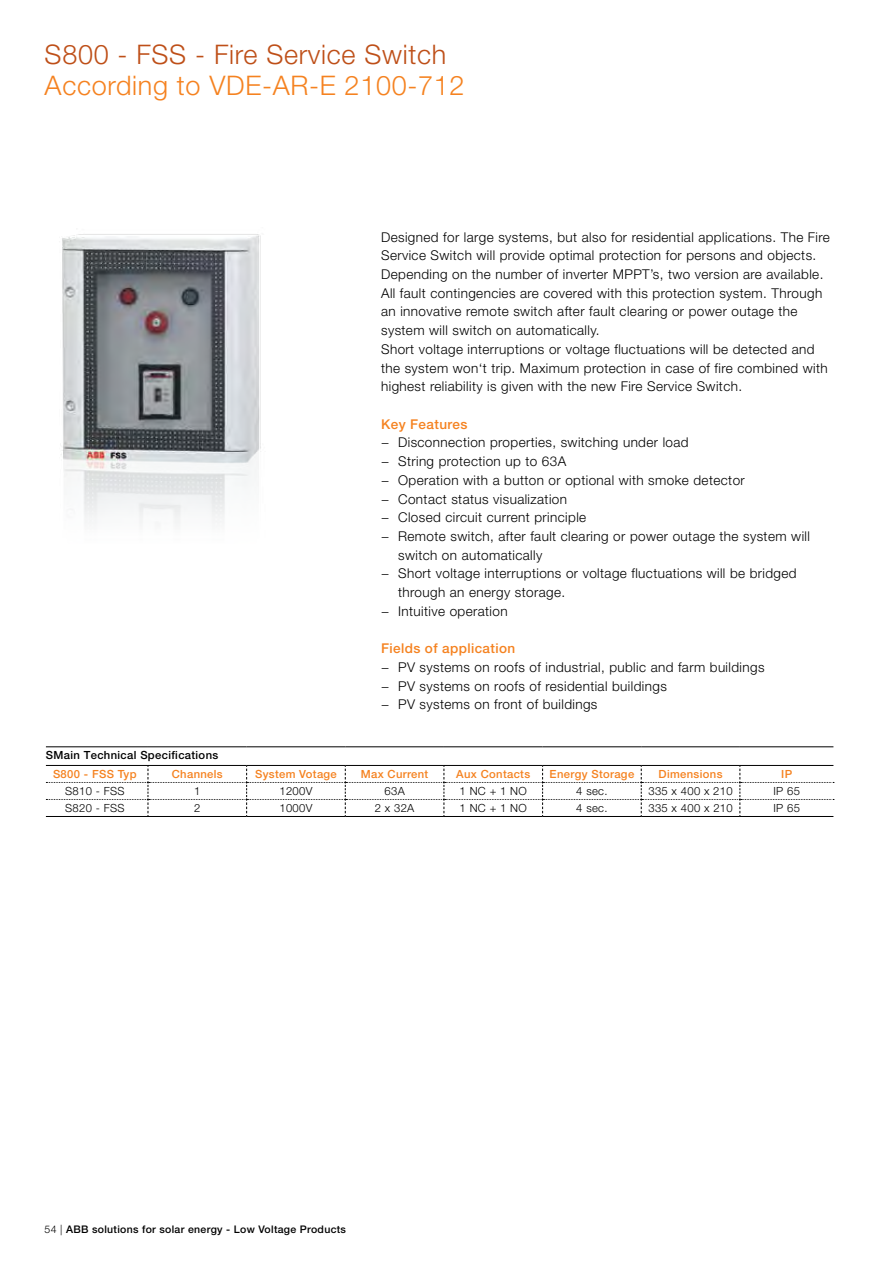
<style>
.page{position:relative;width:893px;height:1263px;background:#fff}
.page>*{position:absolute;margin:0;border:0;box-sizing:border-box;transform-origin:0 0}
.t1{font:300 27px "Helvetica Neue LT Std";letter-spacing:.025em;color:#f58220}
.t2{font:300 27px "Helvetica Neue LT Std";letter-spacing:.025em;color:#be4f18}
.t3{font:300 13.5px/18.8px "Helvetica Neue LT Std";letter-spacing:.03em;color:#000}
.t4{font:500 13.5px "Helvetica Neue LT Std";letter-spacing:.03em;color:#f58220}
.t5{font:300 11.25px "Helvetica Neue LT Std";letter-spacing:.03em;color:#000}
.t6{font:500 11.25px "Helvetica Neue LT Std";letter-spacing:.03em;color:#f58220}
.t7{font:500 11.25px "Helvetica Neue LT Std";letter-spacing:.03em;color:#000}
.t8{font:500 10.5px "Helvetica Neue LT Std";letter-spacing:.03em;color:#000}
.s1{font-weight:300}
</style>
<div class="page">
<svg style="left:46px;top:747px;width:787px;height:18px"></svg>
<hr style="left:46px;top:816px;width:102px;height:1px;background:#000">
<hr style="left:148px;top:816px;width:99px;height:1px;background:#000">
<hr style="left:247px;top:816px;width:98px;height:1px;background:#000">
<hr style="left:345px;top:816px;width:99px;height:1px;background:#000">
<hr style="left:444px;top:816px;width:99px;height:1px;background:#000">
<hr style="left:543px;top:816px;width:98px;height:1px;background:#000">
<hr style="left:641px;top:816px;width:99px;height:1px;background:#000">
<hr style="left:740px;top:816px;width:93px;height:1px;background:#000">
<svg style="left:46px;top:766px;width:788px;height:50px"></svg>
<hr style="left:247px;top:746px;width:98px;height:1px;background:#000">
<hr style="left:345px;top:746px;width:99px;height:1px;background:#000">
<hr style="left:444px;top:746px;width:99px;height:1px;background:#000">
<hr style="left:543px;top:746px;width:98px;height:1px;background:#000">
<hr style="left:641px;top:746px;width:99px;height:1px;background:#000">
<hr style="left:740px;top:746px;width:93px;height:1px;background:#000">
<hr style="left:46px;top:765px;width:102px;height:1px;background:#000">
<hr style="left:148px;top:765px;width:99px;height:1px;background:#000">
<hr style="left:247px;top:765px;width:98px;height:1px;background:#000">
<hr style="left:345px;top:765px;width:99px;height:1px;background:#000">
<hr style="left:444px;top:765px;width:99px;height:1px;background:#000">
<hr style="left:543px;top:765px;width:98px;height:1px;background:#000">
<hr style="left:641px;top:765px;width:99px;height:1px;background:#000">
<hr style="left:740px;top:765px;width:93px;height:1px;background:#000">
<img style="left:45px;top:234px;width:240px;height:516px">
<h1 class="t2" style="left:45px;top:38px;width:403px">S800 - FSS - Fire Service Switch</h1>
<h1 class="t1" style="left:45px;top:69px;width:421px">According to VDE-AR-E 2100-712</h1>
<p class="t3" style="left:381px;top:227px;width:450px">Designed for large systems, but also for residential applications. The Fire Service Switch will provide optimal protection for persons and objects.<br>Depending on the number of inverter MPPT’s, two version are available.<br>All fault contingencies are covered with this protection system. Through an innovative remote switch after fault clearing or power outage the system will switch on automatically.<br>Short voltage interruptions or voltage fluctuations will be detected and the system won‘t trip. Maximum protection in case of fire combined with highest reliability is given with the new Fire Service Switch.</p>
<p class="t4" style="left:381px;top:416px;width:88px">Key Features</p>
<p class="t3" style="left:381px;top:433px;width:309px">− Disconnection properties, switching under load</p>
<p class="t3" style="left:381px;top:452px;width:187px">− String protection up to 63A</p>
<p class="t3" style="left:381px;top:470px;width:365px">− Operation with a button or optional with smoke detector</p>
<p class="t3" style="left:381px;top:489px;width:187px">− Contact status visualization</p>
<p class="t3" style="left:381px;top:508px;width:207px">− Closed circuit current principle</p>
<p class="t3" style="left:381px;top:526px;width:430px">− Remote switch, after fault clearing or power outage the system will</p>
<p class="t3" style="left:398px;top:545px;width:146px">switch on automatically</p>
<p class="t3" style="left:381px;top:564px;width:417px">− Short voltage interruptions or voltage fluctuations will be bridged</p>
<p class="t3" style="left:398px;top:583px;width:169px">through an energy storage.</p>
<p class="t3" style="left:381px;top:601px;width:128px">− Intuitive operation</p>
<p class="t4" style="left:381px;top:640px;width:136px">Fields of application</p>
<p class="t3" style="left:381px;top:657px;width:385px">− PV systems on roofs of industrial, public and farm buildings − PV systems on roofs of residential buildings<br>− PV systems on front of buildings</p>
<p class="t7" style="left:46px;top:748px;width:174px">SMain Technical Specifications</p>
<p class="t6" style="left:53px;top:767px;width:85px">S800 - FSS Typ</p>
<p class="t6" style="left:172px;top:767px;width:52px">Channels</p>
<p class="t6" style="left:255px;top:767px;width:83px">System Votage</p>
<p class="t6" style="left:361px;top:767px;width:69px">Max Current</p>
<p class="t6" style="left:456px;top:767px;width:75px">Aux Contacts</p>
<p class="t6" style="left:550px;top:767px;width:86px">Energy Storage</p>
<p class="t6" style="left:659px;top:767px;width:65px">Dimensions</p>
<p class="t6" style="left:781px;top:767px;width:12px">IP</p>
<p class="t5" style="left:65px;top:784px;width:61px">S810 - FSS</p>
<p class="t5" style="left:194px;top:784px;width:8px">1</p>
<p class="t5" style="left:279px;top:784px;width:35px">1200V</p>
<p class="t5" style="left:384px;top:784px;width:22px">63A</p>
<p class="t5" style="left:460px;top:784px;width:69px">1 NC + 1 NO</p>
<p class="t5" style="left:576px;top:784px;width:33px">4 sec.</p>
<p class="t5" style="left:648px;top:784px;width:86px">335 x 400 x 210</p>
<p class="t5" style="left:773px;top:784px;width:28px">IP 65</p>
<p class="t5" style="left:65px;top:801px;width:61px">S820 - FSS</p>
<p class="t5" style="left:194px;top:801px;width:8px">2</p>
<p class="t5" style="left:279px;top:801px;width:35px">1000V</p>
<p class="t5" style="left:375px;top:801px;width:41px">2 x 32A</p>
<p class="t5" style="left:460px;top:801px;width:69px">1 NC + 1 NO</p>
<p class="t5" style="left:576px;top:801px;width:33px">4 sec.</p>
<p class="t5" style="left:648px;top:801px;width:86px">335 x 400 x 210</p>
<p class="t5" style="left:773px;top:801px;width:28px">IP 65</p>
<p class="t8" style="left:45px;top:1223px;width:303px"><span class="s1">54 |</span> ABB solutions for solar energy - Low Voltage Products</p>
</div>
